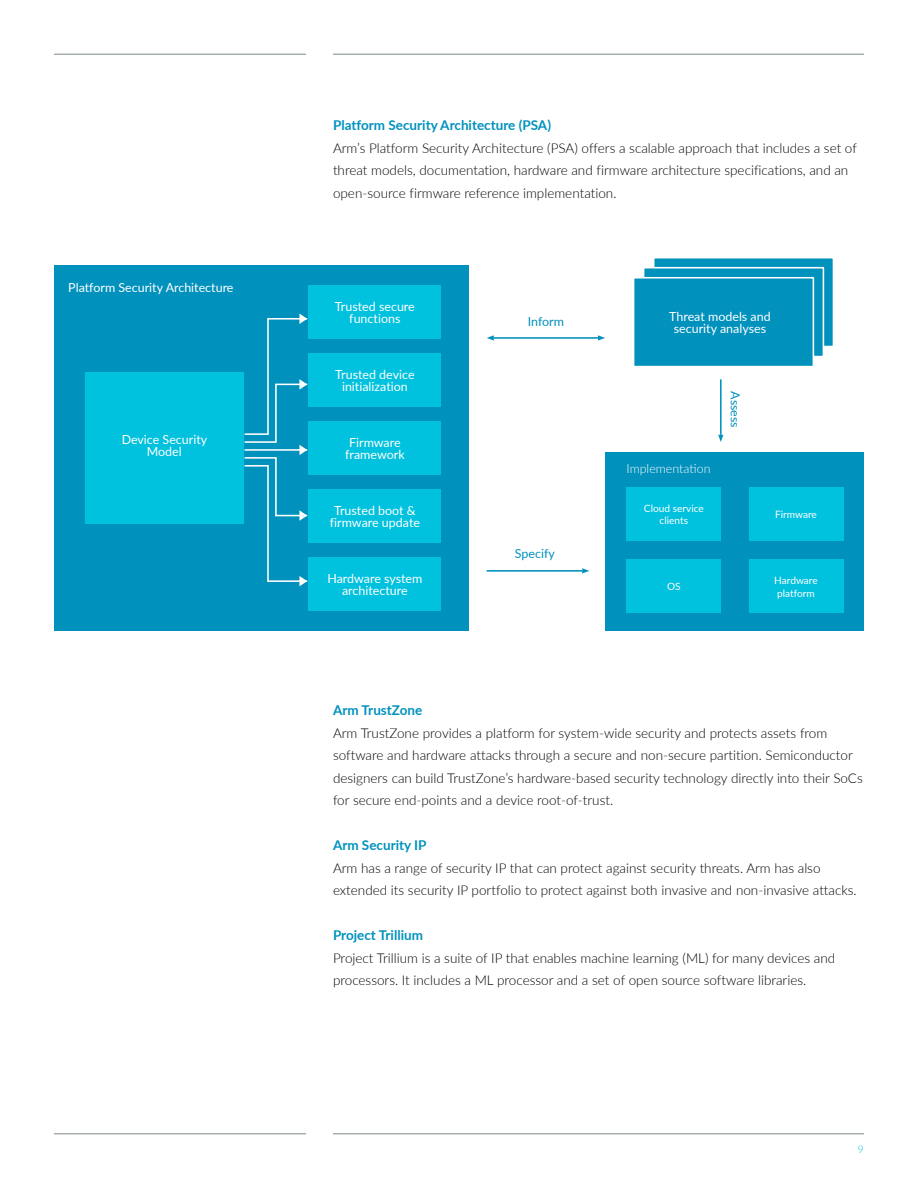
<style>
.page{position:relative;width:918px;height:1188px;background:#fff}
.page>*{position:absolute;margin:0;border:0;box-sizing:border-box;transform-origin:0 0}
.t1{font:300 13.5px/22.5px "Lato";color:#000}
.t2{font:700 13.5px "Lato";color:#0091bd}
.t3{font:12.45px/12.5px "Lato";color:#fff;text-align:center}
.t4{font:12.45px "Lato";color:#0091bd}
.t5{font:300 12.45px "Lato";color:#fff}
.t6{font:300 10.5px "Lato";color:#00c1de}
.t7{font:10.2px/12.5px "Lato";color:#fff;text-align:center}
</style>
<div class="page">
<hr style="left:333px;top:54px;width:531px;height:1px;background:#7d868c">
<hr style="left:54px;top:54px;width:252px;height:1px;background:#7d868c">
<hr style="left:333px;top:1134px;width:531px;height:1px;background:#7d868c">
<hr style="left:54px;top:1134px;width:252px;height:1px;background:#7d868c">
<div style="left:653px;top:257px;width:181px;height:90px;background:#0091bd;border:2px solid #fff"></div>
<div style="left:643px;top:267px;width:181px;height:90px;background:#0091bd;border:2px solid #fff"></div>
<div style="left:54px;top:265px;width:415px;height:366px;background:#0091bd"></div>
<div style="left:606px;top:453px;width:258px;height:178px;background:#0091bd"></div>
<div style="left:85px;top:372px;width:159px;height:152px;background:#00c1de"></div>
<div style="left:633px;top:277px;width:181px;height:90px;background:#0091bd;border:2px solid #fff"></div>
<div style="left:308px;top:285px;width:133px;height:54px;background:#00c1de"></div>
<div style="left:627px;top:560px;width:94px;height:53px;background:#00c1de"></div>
<div style="left:749px;top:560px;width:94px;height:53px;background:#00c1de"></div>
<div style="left:627px;top:487px;width:94px;height:54px;background:#00c1de"></div>
<div style="left:749px;top:487px;width:94px;height:54px;background:#00c1de"></div>
<div style="left:308px;top:353px;width:133px;height:54px;background:#00c1de"></div>
<div style="left:308px;top:421px;width:133px;height:54px;background:#00c1de"></div>
<div style="left:308px;top:489px;width:133px;height:54px;background:#00c1de"></div>
<div style="left:308px;top:557px;width:133px;height:54px;background:#00c1de"></div>
<svg style="left:244px;top:314px;width:64px;height:272px"></svg>
<hr style="left:494px;top:337px;width:104px;height:2px;background:#0091bd">
<svg style="left:487px;top:335px;width:7px;height:6px"></svg>
<svg style="left:598px;top:335px;width:7px;height:6px"></svg>
<hr style="left:720px;top:379px;width:2px;height:56px;background:#0091bd">
<svg style="left:718px;top:435px;width:5px;height:7px"></svg>
<hr style="left:487px;top:570px;width:95px;height:2px;background:#0091bd">
<svg style="left:582px;top:568px;width:7px;height:5px"></svg>
<p class="t3" style="left:68px;top:281px;width:167px">Platform Security Architecture</p>
<p class="t3" style="left:122px;top:432px;width:87px">Device Security<br>Model</p>
<p class="t2" style="left:333px;top:115px;width:220px">Platform Security Architecture (PSA)</p>
<p class="t1" style="left:333px;top:136px;width:525px">Arm’s Platform Security Architecture (PSA) offers a scalable approach that includes a set of threat models, documentation, hardware and firmware architecture specifications, and an open-source firmware reference implementation.</p>
<p class="t3" style="left:335px;top:299px;width:81px">Trusted secure functions</p>
<p class="t3" style="left:335px;top:367px;width:81px">Trusted device initialization</p>
<p class="t3" style="left:345px;top:435px;width:61px">Firmware framework</p>
<p class="t3" style="left:330px;top:503px;width:92px">Trusted boot &amp; firmware update</p>
<p class="t3" style="left:327px;top:571px;width:97px">Hardware system architecture</p>
<p class="t4" style="left:528px;top:313px;width:38px">Inform</p>
<p class="t4" style="left:515px;top:544px;width:41px">Specify</p>
<p class="t3" style="left:669px;top:310px;width:103px">Threat models and security analyses</p>
<p class="t5" style="left:627px;top:460px;width:85px">Implementation</p>
<p class="t7" style="left:644px;top:501px;width:62px">Cloud service clients</p>
<p class="t4" style="left:744px;top:391px;width:38px;rotate:90deg">Assess</p>
<p class="t7" style="left:667px;top:580px;width:15px">OS</p>
<p class="t7" style="left:775px;top:508px;width:43px">Firmware</p>
<p class="t7" style="left:774px;top:574px;width:45px;text-align:left">Hardware platform</p>
<p class="t2" style="left:333px;top:700px;width:91px">Arm TrustZone</p>
<p class="t1" style="left:333px;top:721px;width:531px">Arm TrustZone provides a platform for system-wide security and protects assets from software and hardware attacks through a secure and non-secure partition. Semiconductor designers can build TrustZone’s hardware-based security technology directly into their SoCs for secure end-points and a device root-of-trust.</p>
<p class="t2" style="left:333px;top:835px;width:95px">Arm Security IP</p>
<p class="t1" style="left:333px;top:856px;width:525px">Arm has a range of security IP that can protect against security threats. Arm has also extended its security IP portfolio to protect against both invasive and non-invasive attacks.</p>
<p class="t2" style="left:333px;top:925px;width:92px">Project Trillium</p>
<p class="t1" style="left:333px;top:946px;width:504px">Project Trillium is a suite of IP that enables machine learning (ML) for many devices and processors. It includes a ML processor and a set of open source software libraries.</p>
<p class="t6" style="left:858px;top:1142px;width:8px">9</p>
</div>
